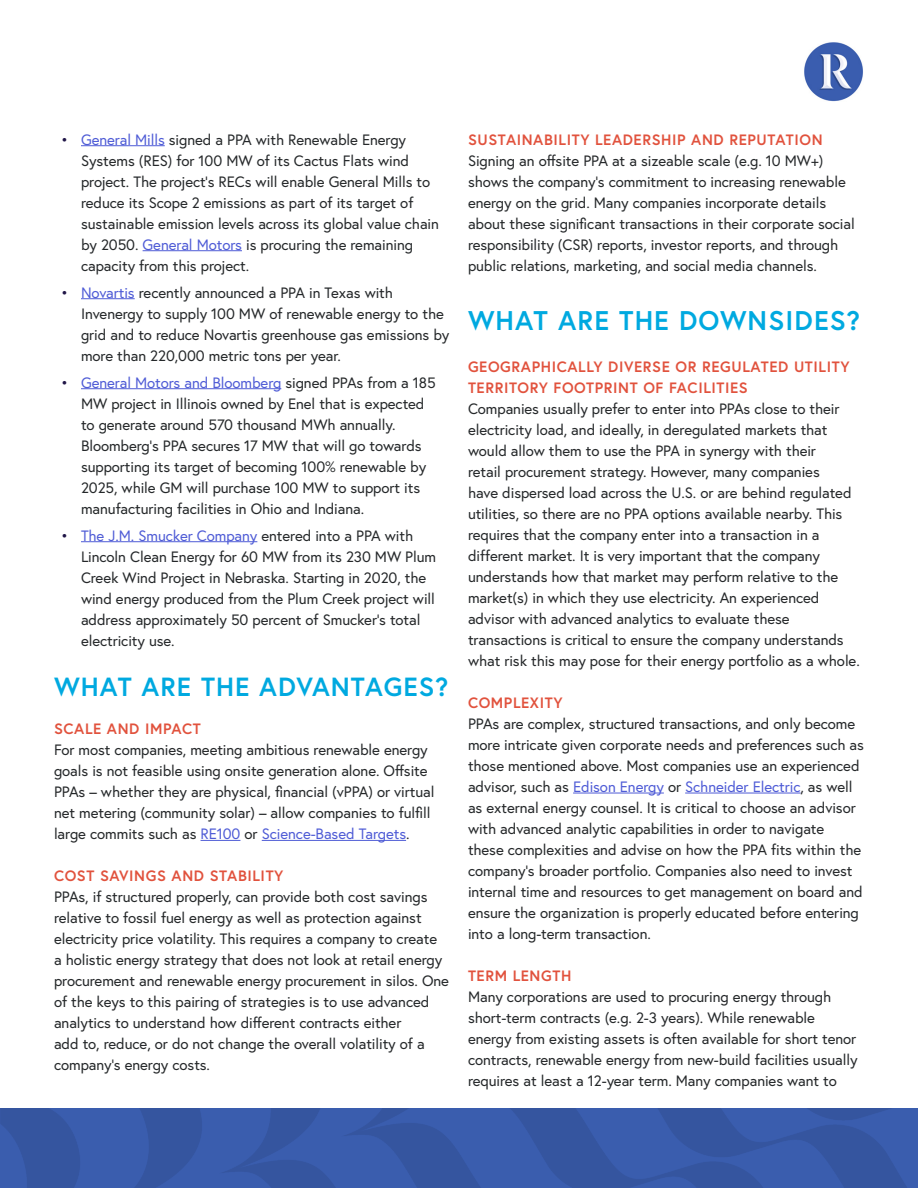
<style>
.page{position:relative;width:918px;height:1188px;background:#fff}
.page>*{position:absolute;margin:0;border:0;box-sizing:border-box;transform-origin:0 0}
.t1{font:700 27px "Europa";letter-spacing:.04em;color:#00a9e0}
.t2{font:700 26.25px "Europa";letter-spacing:.04em;color:#00a9e0}
.t3{font:15px/21px "Europa";letter-spacing:-.005em;color:#25282a}
.t4{font:700 15px/21px "Europa";letter-spacing:.04em;color:#e1523d}
.s1{color:#201547}
.s2{color:#4f5cd6}
</style>
<div class="page">
<img style="left:0;top:1108px;width:918px;height:80px">
<img style="left:804px;top:42px;width:59px;height:60px">
<hr style="left:573px;top:793px;width:91px;height:1px;background:#4f5cd6">
<hr style="left:685px;top:793px;width:115px;height:1px;background:#4f5cd6">
<hr style="left:81px;top:145px;width:84px;height:1px;background:#4f5cd6">
<hr style="left:143px;top:250px;width:99px;height:1px;background:#4f5cd6">
<hr style="left:81px;top:298px;width:54px;height:1px;background:#4f5cd6">
<hr style="left:81px;top:388px;width:200px;height:1px;background:#4f5cd6">
<hr style="left:81px;top:541px;width:176px;height:1px;background:#4f5cd6">
<hr style="left:201px;top:840px;width:39px;height:1px;background:#4f5cd6">
<hr style="left:262px;top:840px;width:144px;height:1px;background:#4f5cd6">
<p class="t3" style="left:81px;top:129px;width:360px;text-indent:-20px"><span class="s1">•</span> <span class="s2">General Mills</span> signed a PPA with Renewable Energy Systems (RES) for 100 MW of its Cactus Flats wind project. The project’s RECs will enable General Mills to reduce its Scope 2 emissions as part of its target of sustainable emission levels across its global value chain by 2050. <span class="s2">General Motors</span> is procuring the remaining capacity from this project.</p>
<p class="t3" style="left:81px;top:282px;width:370px;text-indent:-20px"><span class="s1">•</span> <span class="s2">Novartis</span> recently announced a PPA in Texas with Invenergy to supply 100 MW of renewable energy to the grid and to reduce Novartis greenhouse gas emissions by more than 220,000 metric tons per year.</p>
<p class="t3" style="left:81px;top:372px;width:356px;text-indent:-20px"><span class="s1">•</span> <span class="s2">General Motors and Bloomberg</span> signed PPAs from a 185<br>MW project in Illinois owned by Enel that is expected to generate around 570 thousand MWh annually.<br>Bloomberg’s PPA secures 17 MW that will go towards supporting its target of becoming 100% renewable by 2025, while GM will purchase 100 MW to support its manufacturing facilities in Ohio and Indiana.</p>
<p class="t3" style="left:81px;top:525px;width:357px;text-indent:-20px"><span class="s1">•</span> <span class="s2">The J.M. Smucker Company</span> entered into a PPA with Lincoln Clean Energy for 60 MW from its 230 MW Plum Creek Wind Project in Nebraska. Starting in 2020, the wind energy produced from the Plum Creek project will address approximately 50 percent of Smucker’s total electricity use.</p>
<p class="t2" style="left:54px;top:668px;width:396px">WHAT ARE THE ADVANTAGES?</p>
<p class="t4" style="left:54px;top:718px;width:148px">SCALE AND IMPACT</p>
<p class="t3" style="left:54px;top:739px;width:382px">For most companies, meeting ambitious renewable energy goals is not feasible using onsite generation alone. Offsite PPAs – whether they are physical, financial (vPPA) or virtual net metering (community solar) – allow companies to fulfill large commits such as <span class="s2">RE100</span> or <span class="s2">Science-Based Targets</span>.</p>
<p class="t4" style="left:54px;top:865px;width:231px">COST SAVINGS AND STABILITY</p>
<p class="t3" style="left:54px;top:886px;width:397px">PPAs, if structured properly, can provide both cost savings relative to fossil fuel energy as well as protection against electricity price volatility. This requires a company to create<br>a holistic energy strategy that does not look at retail energy procurement and renewable energy procurement in silos. One of the keys to this pairing of strategies is to use advanced analytics to understand how different contracts either<br>add to, reduce, or do not change the overall volatility of a company’s energy costs.</p>
<p class="t4" style="left:468px;top:128px;width:356px">SUSTAINABILITY LEADERSHIP AND REPUTATION</p>
<p class="t3" style="left:468px;top:150px;width:388px">Signing an offsite PPA at a sizeable scale (e.g. 10 MW+) shows the company’s commitment to increasing renewable energy on the grid. Many companies incorporate details about these significant transactions in their corporate social responsibility (CSR) reports, investor reports, and through public relations, marketing, and social media channels.</p>
<p class="t1" style="left:468px;top:302px;width:394px">WHAT ARE THE DOWNSIDES?</p>
<p class="t4" style="left:468px;top:356px;width:383px">GEOGRAPHICALLY DIVERSE OR REGULATED UTILITY<br>TERRITORY FOOTPRINT OF FACILITIES</p>
<p class="t3" style="left:468px;top:398px;width:393px">Companies usually prefer to enter into PPAs close to their electricity load, and ideally, in deregulated markets that would allow them to use the PPA in synergy with their<br>retail procurement strategy. However, many companies<br>have dispersed load across the U.S. or are behind regulated utilities, so there are no PPA options available nearby. This requires that the company enter into a transaction in a different market. It is very important that the company understands how that market may perform relative to the market(s) in which they use electricity. An experienced advisor with advanced analytics to evaluate these transactions is critical to ensure the company understands what risk this may pose for their energy portfolio as a whole.</p>
<p class="t4" style="left:468px;top:692px;width:96px">COMPLEXITY</p>
<p class="t3" style="left:468px;top:713px;width:397px">PPAs are complex, structured transactions, and only become more intricate given corporate needs and preferences such as those mentioned above. Most companies use an experienced advisor, such as <span class="s2">Edison Energy</span> or <span class="s2">Schneider Electric</span>, as well as external energy counsel. It is critical to choose an advisor with advanced analytic capabilities in order to navigate<br>these complexities and advise on how the PPA fits within the company’s broader portfolio. Companies also need to invest internal time and resources to get management on board and ensure the organization is properly educated before entering into a long-term transaction.</p>
<p class="t4" style="left:468px;top:965px;width:105px">TERM LENGTH</p>
<p class="t3" style="left:468px;top:986px;width:391px">Many corporations are used to procuring energy through short-term contracts (e.g. 2-3 years). While renewable energy from existing assets is often available for short tenor contracts, renewable energy from new-build facilities usually requires at least a 12-year term. Many companies want to</p>
</div>
